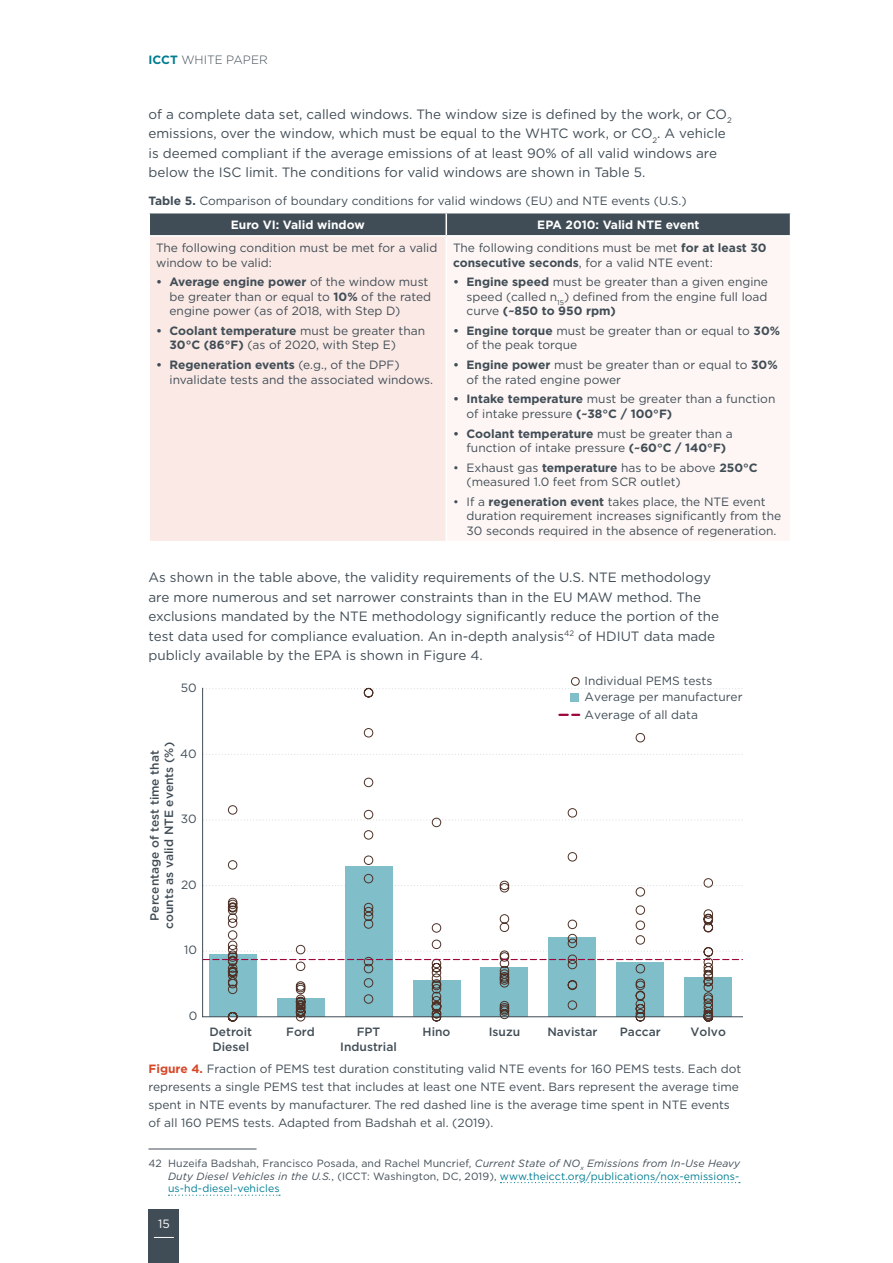
<style>
.page{position:relative;width:893px;height:1263px;background:#fff}
.page>*{position:absolute;margin:0;border:0;box-sizing:border-box;transform-origin:0 0}
.t1{font:13.5px/19.5px "Gotham";color:#414d56}
.t2{font:12px/14.4px "Gotham";color:#414d56}
.t3{font:500 12px/14.4px "Gotham";color:#414d56;text-align:center}
.t4{font:700 12px "Gotham";color:#fff}
.t5{font:300 12px "Gotham";color:#414d56}
.t6{font:12px "Gotham";color:#fff}
.t7{font:10.5px/12.6px "Gotham";letter-spacing:.01em;color:#414d56;text-align:justify}
.s1{font-weight:700;color:#007d93}
.s2{font-weight:700}
.s3{font-weight:700;color:#fff}
.s4{font-weight:700;color:#d54929}
.s5{font-style:italic}
.s6{color:#007d93}
</style>
<div class="page">
<div style="left:148px;top:1208px;width:31px;height:55px;background:#414d56"></div>
<svg style="left:154px;top:1237px;width:20px;height:1px"></svg>
<div style="left:149px;top:236px;width:297px;height:306px;background:#fae9e5"></div>
<div style="left:446px;top:236px;width:344px;height:306px;background:#fdf6f4"></div>
<hr style="left:446px;top:237px;width:1px;height:304px;background:#fff">
<hr style="left:148px;top:237px;width:2px;height:304px;background:#fff">
<hr style="left:148px;top:541px;width:298px;height:1px;background:#fff">
<hr style="left:446px;top:541px;width:345px;height:1px;background:#fff">
<div style="left:149px;top:213px;width:642px;height:22px;background:#414d56"></div>
<hr style="left:148px;top:235px;width:298px;height:2px;background:#fff">
<hr style="left:446px;top:235px;width:345px;height:2px;background:#fff">
<svg style="left:203px;top:950px;width:539px;height:2px"></svg>
<svg style="left:203px;top:885px;width:539px;height:1px"></svg>
<svg style="left:203px;top:819px;width:536px;height:1px"></svg>
<svg style="left:203px;top:754px;width:539px;height:1px"></svg>
<svg style="left:203px;top:677px;width:539px;height:12px"></svg>
<div style="left:209px;top:954px;width:47px;height:63px;background:#80bec9"></div>
<div style="left:684px;top:977px;width:48px;height:40px;background:#80bec9"></div>
<hr style="left:202px;top:688px;width:1px;height:328px;background:#414d56">
<hr style="left:203px;top:1016px;width:539px;height:1px;background:#414d56">
<svg style="left:228px;top:687px;width:485px;height:335px"></svg>
<svg style="left:203px;top:959px;width:539px;height:1px"></svg>
<hr style="left:148px;top:1148px;width:108px;height:1px;background:#414d56">
<svg style="left:500px;top:1182px;width:240px;height:1px"></svg>
<svg style="left:169px;top:1194px;width:111px;height:2px"></svg>
<p class="t5" style="left:148px;top:52px;width:121px"><span class="s1">ICCT</span> WHITE PAPER</p>
<p class="t1" style="left:148px;top:104px;width:585px">of a complete data set, called windows. The window size is defined by the work, or CO<sub>2 </sub>emissions, over the window, which must be equal to the WHTC work, or CO<sub>2</sub>. A vehicle is deemed compliant if the average emissions of at least 90% of all valid windows are below the ISC limit. The conditions for valid windows are shown in Table 5.</p>
<p class="t2" style="left:231px;top:189px;width:457px;line-height:23.9px;text-indent:-82px"><span class="s2">Table 5.</span> Comparison of boundary conditions for valid windows (EU) and NTE events (U.S.)<br><span class="s3">Euro VI: Valid window</span></p>
<p class="t4" style="left:537px;top:217px;width:164px">EPA 2010: Valid NTE event</p>
<p class="t2" style="left:453px;top:240px;width:315px">The following conditions must be met <span class="s2">for at least 30 consecutive seconds</span>, for a valid NTE event:</p>
<p class="t2" style="left:467px;top:275px;width:303px;text-align:justify;text-indent:-13px"><span class="s2">• Engine speed</span> must be greater than a given engine speed (called n<sub>15</sub>) defined from the engine full load curve <span class="s2">(~850 to 950 rpm)</span></p>
<p class="t2" style="left:467px;top:323px;width:315px;text-indent:-14px"><span class="s2">• Engine torque</span> must be greater than or equal to <span class="s2">30% </span>of the peak torque</p>
<p class="t2" style="left:467px;top:357px;width:313px;text-indent:-14px"><span class="s2">• Engine power</span> must be greater than or equal to <span class="s2">30% </span>of the rated engine power</p>
<p class="t2" style="left:467px;top:392px;width:310px;text-indent:-14px"><span class="s2">• Intake temperature</span> must be greater than a function of intake pressure <span class="s2">(~38°C / 100°F)</span></p>
<p class="t2" style="left:453px;top:426px;width:281px;text-align:center"><span class="s2">• Coolant temperature</span> must be greater than a function of intake pressure <span class="s2">(~60°C / 140°F)</span></p>
<p class="t2" style="left:467px;top:460px;width:293px;text-indent:-14px">• Exhaust gas <span class="s2">temperature</span> has to be above <span class="s2">250°C </span>(measured 1.0 feet from SCR outlet)</p>
<p class="t2" style="left:467px;top:494px;width:316px;text-indent:-14px">• If a <span class="s2">regeneration event</span> takes place, the NTE event duration requirement increases significantly from the<br>30 seconds required in the absence of regeneration.</p>
<p class="t1" style="left:148px;top:567px;width:572px">As shown in the table above, the validity requirements of the U.S. NTE methodology are more numerous and set narrower constraints than in the EU MAW method. The exclusions mandated by the NTE methodology significantly reduce the portion of the test data used for compliance evaluation. An in-depth analysis<sup>42</sup> of HDIUT data made publicly available by the EPA is shown in Figure 4.</p>
<p class="t2" style="left:156px;top:240px;width:283px">The following condition must be met for a valid window to be valid:</p>
<p class="t2" style="left:170px;top:275px;width:263px;text-indent:-14px"><span class="s2">• Average engine power</span> of the window must be greater than or equal to <span class="s2">10%</span> of the rated engine power (as of 2018, with Step D)</p>
<p class="t2" style="left:170px;top:323px;width:257px;text-indent:-14px"><span class="s2">• Coolant temperature</span> must be greater than<br><span class="s2">30°C (86°F)</span> (as of 2020, with Step E)</p>
<p class="t2" style="left:170px;top:357px;width:265px;text-indent:-14px"><span class="s2">• Regeneration events</span> (e.g., of the DPF) invalidate tests and the associated windows.</p>
<p class="t2" style="left:181px;top:680px;width:17px">50</p>
<p class="t3" style="left:147px;top:929px;width:188px;rotate:-90deg">Percentage of test time that counts as valid NTE events (%)</p>
<p class="t2" style="left:180px;top:746px;width:18px">40</p>
<p class="t2" style="left:181px;top:811px;width:17px">30</p>
<p class="t2" style="left:181px;top:877px;width:17px">20</p>
<p class="t2" style="left:184px;top:943px;width:14px">10</p>
<p class="t2" style="left:585px;top:672px;width:160px;line-height:16.6px">Individual PEMS tests<br>Average per manufacturer<br>Average of all data</p>
<p class="t2" style="left:189px;top:1008px;width:10px">0</p>
<p class="t3" style="left:209px;top:1025px;width:44px;text-align:left">Detroit<br>Diesel</p>
<p class="t3" style="left:286px;top:1025px;width:30px">Ford</p>
<p class="t3" style="left:340px;top:1025px;width:58px">FPT<br>Industrial</p>
<p class="t3" style="left:423px;top:1025px;width:29px">Hino</p>
<p class="t3" style="left:489px;top:1025px;width:33px">Isuzu</p>
<p class="t3" style="left:547px;top:1025px;width:52px">Navistar</p>
<p class="t3" style="left:620px;top:1025px;width:42px">Paccar</p>
<p class="t3" style="left:691px;top:1025px;width:37px">Volvo</p>
<p class="t2" style="left:148px;top:1060px;width:594px;line-height:18px"><span class="s4">Figure 4.</span> Fraction of PEMS test duration constituting valid NTE events for 160 PEMS tests. Each dot represents a single PEMS test that includes at least one NTE event. Bars represent the average time spent in NTE events by manufacturer. The red dashed line is the average time spent in NTE events of all 160 PEMS tests. Adapted from Badshah et al. (2019).</p>
<p class="t7" style="left:168px;top:1157px;width:574px;text-indent:-20px">42 Huzeifa Badshah, Francisco Posada, and Rachel Muncrief, <span class="s5">Current State of NO</span><sub>x</sub> <span class="s5">Emissions from In-Use Heavy Duty Diesel Vehicles in the U.S.</span>, (ICCT: Washington, DC, 2019), <span class="s6">www.theicct.org/publications/nox-emissions&shy;us-hd-diesel-vehicles</span></p>
<p class="t6" style="left:158px;top:1216px;width:13px">15</p>
</div>
